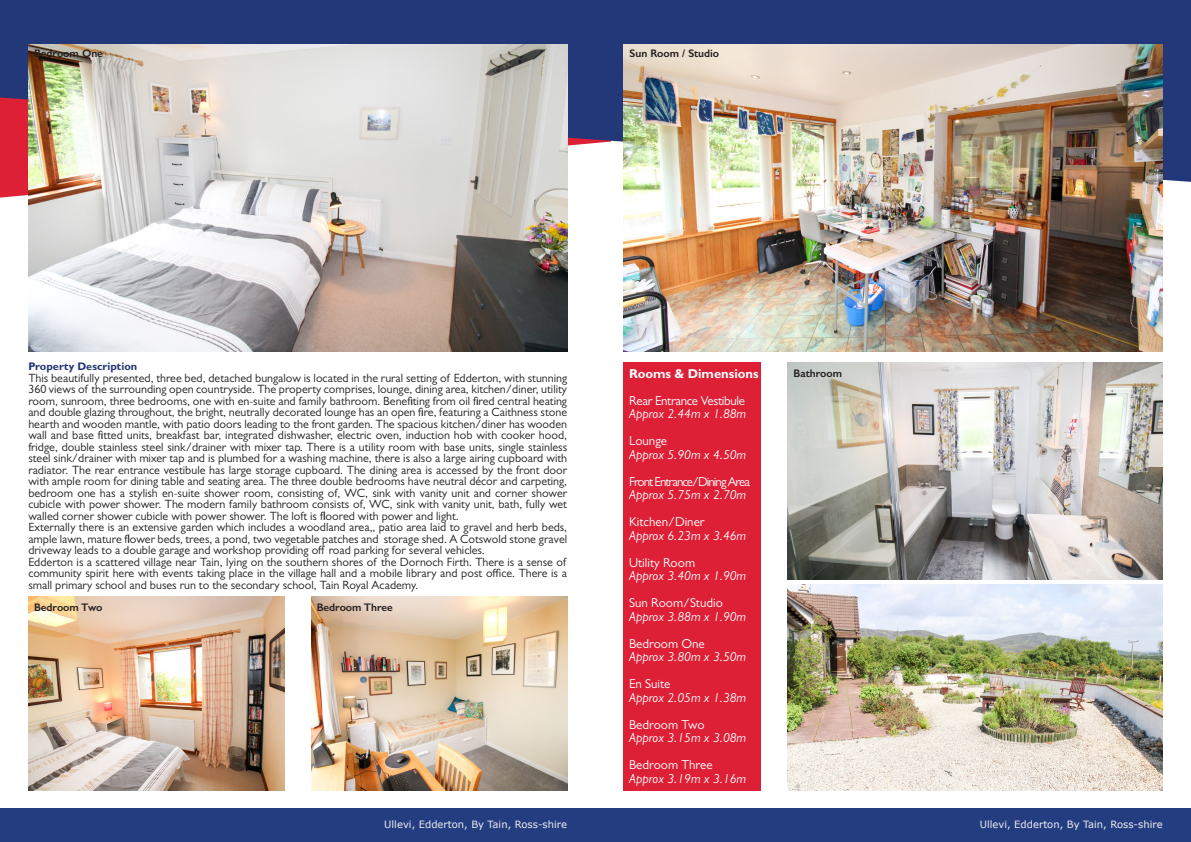
<style>
.page{position:relative;width:1191px;height:842px;background:#fff}
.page>*{position:absolute;margin:0;border:0;box-sizing:border-box;transform-origin:0 0}
.t1{font:italic 13px "Gill Sans";color:#fff}
.t2{font:13px "Gill Sans";color:#fff}
.t3{font:13px "Gill Sans";letter-spacing:-.075em;color:#fff}
.t4{font:13px "Gill Sans";letter-spacing:-.025em;color:#fff}
.t5{font:700 13px "Gill Sans";letter-spacing:-.005em;color:#fff}
.t6{font:12px/11.5px "Gill Sans";color:#231f20;text-align:justify}
.t7{font:600 11px "Gill Sans";color:#231f20}
.t8{font:700 11px "Gill Sans";color:#223976}
.t9{font:10px "Verdana";color:#eeecf1}
</style>
<div class="page">
<img style="left:311px;top:597px;width:256px;height:194px">
<div style="left:623px;top:363px;width:138px;height:428px;background:#de2036"></div>
<svg style="left:0;top:0;width:1191px;height:182px;background:#313e7a"></svg>
<div style="left:0;top:808px;width:1191px;height:34px;background:#233d80"></div>
<img style="left:28px;top:44px;width:539px;height:307px">
<img style="left:28px;top:597px;width:256px;height:194px">
<img style="left:788px;top:584px;width:374px;height:207px">
<img style="left:788px;top:363px;width:374px;height:217px">
<img style="left:624px;top:44px;width:538px;height:307px">
<p class="t7" style="left:34px;top:46px;width:70px">Bedroom One</p>
<p class="t7" style="left:629px;top:46px;width:91px">Sun Room / Studio</p>
<p class="t8" style="left:28px;top:360px;width:111px">Property Description</p>
<p class="t6" style="left:28px;top:372px;width:540px">This beautifully presented, three bed, detached bungalow is located in the rural setting of Edderton, with stunning 360 views of the surrounding open countryside. The property comprises, lounge, dining area, kitchen/diner, utility room, sunroom, three bedrooms, one with en-suite and family bathroom. Benefiting from oil fired central heating and double glazing throughout, the bright, neutrally decorated lounge has an open fire, featuring a Caithness stone hearth and wooden mantle, with patio doors leading to the front garden. The spacious kitchen/diner has wooden wall and base fitted units, breakfast bar, integrated dishwasher, electric oven, induction hob with cooker hood, fridge, double stainless steel sink/drainer with mixer tap. There is a utility room with base units, single stainless steel sink/drainer with mixer tap and is plumbed for a washing machine, there is also a large airing cupboard with radiator. The rear entrance vestibule has large storage cupboard. The dining area is accessed by the front door with ample room for dining table and seating area. The three double bedrooms have neutral décor and carpeting, bedroom one has a stylish en-suite shower room, consisting of, WC, sink with vanity unit and corner shower cubicle with power shower. The modern family bathroom consists of, WC, sink with vanity unit, bath, fully wet walled corner shower cubicle with power shower. The loft is floored with power and light.</p>
<p class="t6" style="left:28px;top:522px;width:540px">Externally there is an extensive garden which includes a woodland area,, patio area laid to gravel and herb beds, ample lawn, mature flower beds, trees, a pond, two vegetable patches and storage shed. A Cotswold stone gravel driveway leads to a double garage and workshop providing off road parking for several vehicles.</p>
<p class="t6" style="left:28px;top:556px;width:540px">Edderton is a scattered village near Tain, lying on the southern shores of the Dornoch Firth. There is a sense of community spirit here with events taking place in the village hall and a mobile library and post office. There is a small primary school and buses run to the secondary school, Tain Royal Academy.</p>
<p class="t7" style="left:34px;top:601px;width:70px">Bedroom Two</p>
<p class="t7" style="left:317px;top:601px;width:78px">Bedroom Three</p>
<p class="t5" style="left:629px;top:365px;width:131px">Rooms &amp; Dimensions</p>
<p class="t4" style="left:629px;top:393px;width:117px">Rear Entrance Vestibule</p>
<p class="t1" style="left:629px;top:406px;width:118px">Approx 2.44m x 1.88m</p>
<p class="t2" style="left:629px;top:433px;width:40px">Lounge</p>
<p class="t1" style="left:629px;top:447px;width:118px">Approx 5.90m x 4.50m</p>
<p class="t3" style="left:629px;top:474px;width:122px">Front Entrance/Dining Area</p>
<p class="t1" style="left:629px;top:487px;width:118px">Approx 5.75m x 2.70m</p>
<p class="t2" style="left:629px;top:514px;width:77px">Kitchen/Diner</p>
<p class="t1" style="left:629px;top:528px;width:118px">Approx 6.23m x 3.46m</p>
<p class="t2" style="left:629px;top:555px;width:67px">Utility Room</p>
<p class="t1" style="left:629px;top:568px;width:118px">Approx 3.40m x 1.90m</p>
<p class="t2" style="left:629px;top:595px;width:95px">Sun Room/Studio</p>
<p class="t1" style="left:629px;top:609px;width:118px">Approx 3.88m x 1.90m</p>
<p class="t2" style="left:629px;top:636px;width:77px">Bedroom One</p>
<p class="t1" style="left:629px;top:649px;width:118px">Approx 3.80m x 3.50m</p>
<p class="t2" style="left:629px;top:676px;width:43px">En Suite</p>
<p class="t1" style="left:629px;top:690px;width:118px">Approx 2.05m x 1.38m</p>
<p class="t2" style="left:629px;top:717px;width:77px">Bedroom Two</p>
<p class="t1" style="left:629px;top:730px;width:118px">Approx 3.15m x 3.08m</p>
<p class="t2" style="left:629px;top:757px;width:85px">Bedroom Three</p>
<p class="t1" style="left:629px;top:771px;width:118px">Approx 3.19m x 3.16m</p>
<p class="t7" style="left:793px;top:366px;width:50px">Bathroom</p>
<p class="t9" style="left:384px;top:817px;width:184px">Ullevi, Edderton, By Tain, Ross-shire</p>
<p class="t9" style="left:979px;top:817px;width:184px">Ullevi, Edderton, By Tain, Ross-shire</p>
</div>
